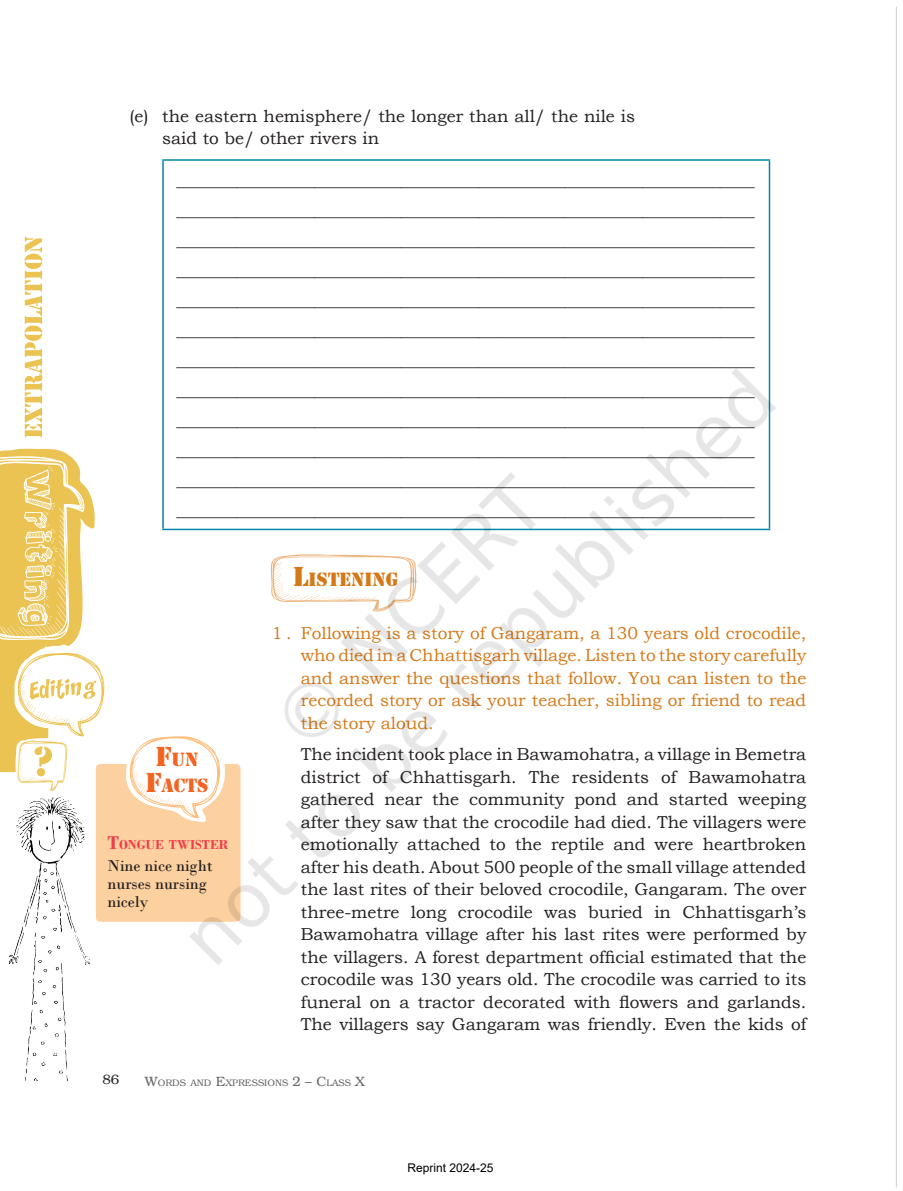
<style>
.page{position:relative;width:903px;height:1191px;background:#fff}
.page>*{position:absolute;margin:0;border:0;box-sizing:border-box;transform-origin:0 0}
.t1{font:17.85px "Stencil Std";color:#d57918}
.t2{font:17.85px/25.5px "Stencil Std";color:#f36421;text-align:center}
.t3{font:17.25px/22.5px "Bookman Old Style";color:#231f20;text-align:justify}
.t4{font:17.25px/22.5px "Bookman Old Style";color:#d57918;text-align:justify}
.t5{font:16.5px/18px "Bodoni";color:#231f20}
.t6{font:700 13.65px "Bodoni";color:#ee3d49}
.t7{font:13.5px "Bookman";color:#231f20}
.t8{font:12px "Arial";color:#000}
.t9{font:9.45px "Bookman";color:#636366}
.s1{font-size:25.5px}
.s2{font-size:19.5px}
.s3{font-size:13.5px}
</style>
<div class="page">
<img style="left:0;top:7px;width:897px;height:1181px">
<img style="left:86px;top:293px;width:707px;height:707px">
<p class="t3" style="left:162px;top:105px;width:474px;text-indent:-33px">(e) the eastern hemisphere/ the longer than all/ the nile is said to be/ other rivers in</p>
<p class="t3" style="left:176px;top:165px;width:579px;line-height:30px">___________________________________________________________________ ___________________________________________________________________ ___________________________________________________________________ ___________________________________________________________________ ___________________________________________________________________ ___________________________________________________________________ ___________________________________________________________________ ___________________________________________________________________ ___________________________________________________________________ ___________________________________________________________________ ___________________________________________________________________ ___________________________________________________________________</p>
<p class="t2" style="left:146px;top:747px;width:64px"><span class="s1">F</span>UN<br><span class="s1">F</span>ACTS</p>
<p class="t6" style="left:107px;top:836px;width:122px"><span class="s2">T</span>ONGUE TWISTER</p>
<p class="t5" style="left:107px;top:857px;width:107px">Nine nice night nurses nursing nicely</p>
<p class="t1" style="left:293px;top:568px;width:106px"><span class="s1">L</span>ISTENING</p>
<p class="t4" style="left:301px;top:622px;width:507px;text-indent:-29px">1 . Following is a story of Gangaram, a 130 years old crocodile, who died in a Chhattisgarh village. Listen to the story carefully and answer the questions that follow. You can listen to the recorded story or ask your teacher, sibling or friend to read the story aloud.</p>
<p class="t3" style="left:301px;top:743px;width:507px">The incident took place in Bawamohatra, a village in Bemetra district of Chhattisgarh. The residents of Bawamohatra gathered near the community pond and started weeping after they saw that the crocodile had died. The villagers were emotionally attached to the reptile and were heartbroken after his death. About 500 people of the small village attended the last rites of their beloved crocodile, Gangaram. The over three-metre long crocodile was buried in Chhattisgarh’s Bawamohatra village after his last rites were performed by the villagers. A forest department official estimated that the crocodile was 130 years old. The crocodile was carried to its funeral on a tractor decorated with flowers and garlands.<br>The villagers say Gangaram was friendly. Even the kids of</p>
<p class="t7" style="left:102px;top:1072px;width:18px">86</p>
<p class="t9" style="left:145px;top:1077px;width:221px"><span class="s3">W</span>ORDS AND <span class="s3">E</span>XPRESSIONS <span class="s3">2 – C</span>LASS <span class="s3">X</span></p>
<p class="t8" style="left:407px;top:1160px;width:88px">Reprint 2024-25</p>
</div>
